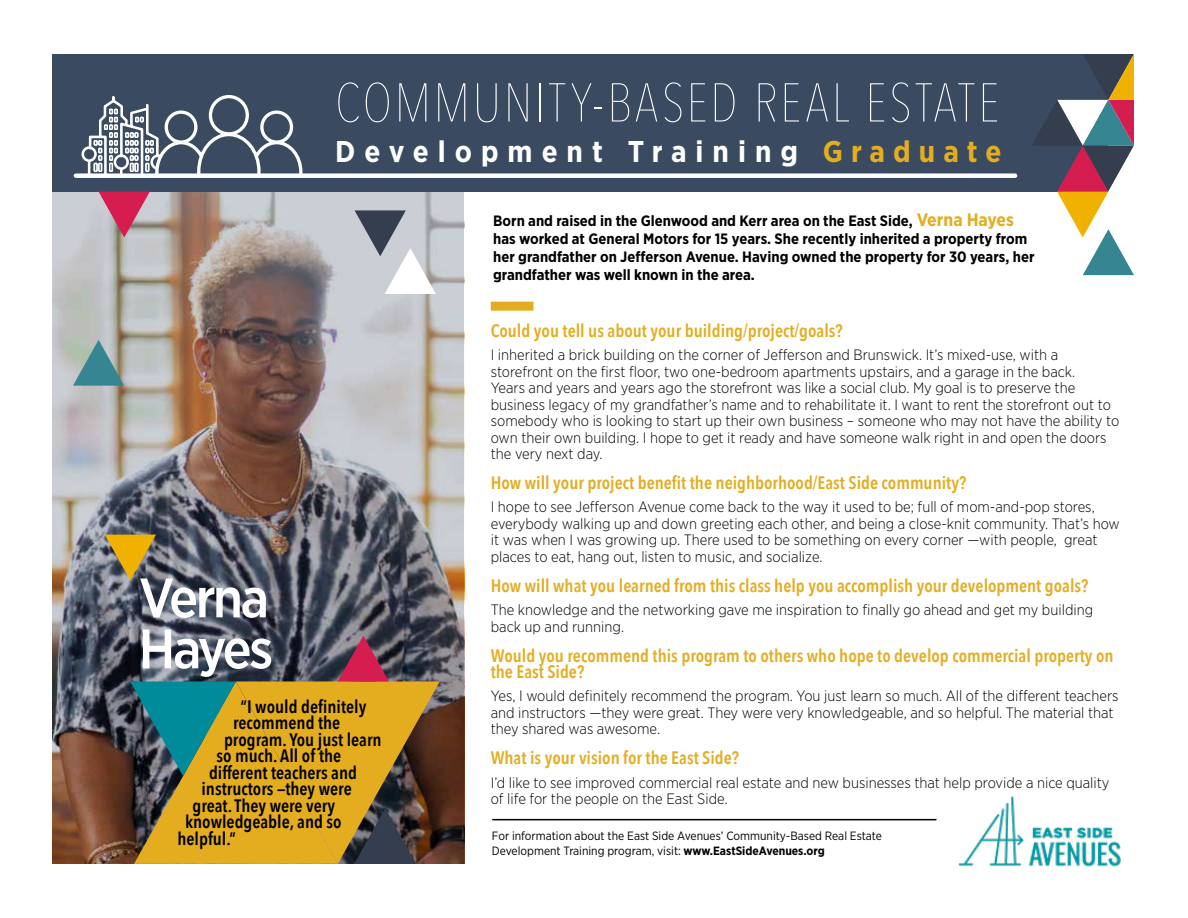
<style>
.page{position:relative;width:1188px;height:918px;background:#fff}
.page>*{position:absolute;margin:0;border:0;box-sizing:border-box;transform-origin:0 0}
.t1{font:500 55.5px/51px "Gotham Narrow";letter-spacing:-.05em;color:#fff}
.t2{font:200 54px "Avenir Next Condensed";letter-spacing:.045em;color:#fff}
.t3{font:700 30px "Gotham Narrow";letter-spacing:.3em;color:#fff}
.t4{font:600 18px/16.5px "Avenir Next Condensed";color:#e4ad20}
.t5{font:600 18px "Avenir Next Condensed";color:#000}
.t6{font:300 15px/16.5px "Gotham Narrow";color:#000}
.t7{font:700 15px/18px "Gotham Narrow";color:#000}
.t8{font:12px/15px "Gotham Narrow";color:#000}
.s1{color:#e4ad20}
.s2{font-size:18px;color:#e4ad20}
.s3{font-weight:700}
</style>
<div class="page">
<img style="left:53px;top:192px;width:411px;height:672px">
<div style="left:53px;top:54px;width:1055px;height:138px;background:#3a4a61"></div>
<hr style="left:75px;top:174px;width:238px;height:3px;background:#fff">
<svg style="left:81px;top:95px;width:222px;height:78px"></svg>
<div style="left:76px;top:173px;width:939px;height:5px;background:#fff"></div>
<svg style="left:99px;top:192px;width:51px;height:45px;background:#c76c85"></svg>
<svg style="left:130px;top:636px;width:310px;height:228px;background:#957e39"></svg>
<svg style="left:73px;top:340px;width:51px;height:46px;background:#739c9c"></svg>
<svg style="left:355px;top:210px;width:81px;height:84px"></svg>
<svg style="left:105px;top:535px;width:51px;height:45px;background:#ab8d3b"></svg>
<img style="left:958px;top:796px;width:163px;height:71px">
<hr style="left:493px;top:819px;width:443px;height:1px;background:#000">
<div style="left:491px;top:302px;width:43px;height:9px;background:#e4ad20"></div>
<svg style="left:1032px;top:54px;width:102px;height:221px"></svg>
<h2 class="t2" style="left:335px;top:70px;width:666px">COMMUNITY-BASED REAL ESTATE</h2>
<h3 class="t3" style="left:335px;top:132px;width:668px">Development Training <span class="s1">Graduate</span></h3>
<p class="t7" style="left:493px;top:212px;width:543px">Born and raised in the Glenwood and Kerr area on the East Side, <span class="s2">Verna Hayes </span>has worked at General Motors for 15 years. She recently inherited a property from her grandfather on Jefferson Avenue. Having owned the property for 30 years, her grandfather was well known in the area.</p>
<p class="t4" style="left:491px;top:322px;width:354px">Could you tell us about your building/project/goals?</p>
<p class="t6" style="left:491px;top:346px;width:630px">I inherited a brick building on the corner of Jefferson and Brunswick. It’s mixed-use, with a storefront on the first floor, two one-bedroom apartments upstairs, and a garage in the back.<br>Years and years and years ago the storefront was like a social club. My goal is to preserve the business legacy of my grandfather’s name and to rehabilitate it. I want to rent the storefront out to somebody who is looking to start up their own business – someone who may not have the ability to own their own building. I hope to get it ready and have someone walk right in and open the doors the very next day.</p>
<p class="t4" style="left:491px;top:474px;width:477px">How will your project benefit the neighborhood/East Side community?</p>
<p class="t6" style="left:491px;top:498px;width:631px">I hope to see Jefferson Avenue come back to the way it used to be; full of mom-and-pop stores, everybody walking up and down greeting each other, and being a close-knit community. That’s how it was when I was growing up. There used to be something on every corner —with people, great places to eat, hang out, listen to music, and socialize.</p>
<p class="t4" style="left:491px;top:577px;width:599px">How will what you learned from this class help you accomplish your development goals?</p>
<p class="t6" style="left:491px;top:601px;width:604px">The knowledge and the networking gave me inspiration to finally go ahead and get my building back up and running.</p>
<p class="t4" style="left:491px;top:646px;width:624px">Would you recommend this program to others who hope to develop commercial property on the East Side?</p>
<p class="t6" style="left:491px;top:687px;width:629px">Yes, I would definitely recommend the program. You just learn so much. All of the different teachers and instructors —they were great. They were very knowledgeable, and so helpful. The material that they shared was awesome.</p>
<p class="t4" style="left:491px;top:749px;width:250px">What is your vision for the East Side?</p>
<p class="t6" style="left:491px;top:774px;width:620px">I’d like to see improved commercial real estate and new businesses that help provide a nice quality of life for the people on the East Side.</p>
<h1 class="t1" style="left:139px;top:572px;width:136px">Verna<br>Hayes</h1>
<p class="t5" style="left:241px;top:691px;width:127px">“I would definitely</p>
<p class="t5" style="left:233px;top:707px;width:109px">recommend the</p>
<p class="t5" style="left:224px;top:724px;width:159px">program. You just learn</p>
<p class="t5" style="left:217px;top:740px;width:126px">so much. All of the</p>
<p class="t5" style="left:209px;top:757px;width:150px">different teachers and</p>
<p class="t5" style="left:202px;top:773px;width:152px">instructors —they were</p>
<p class="t5" style="left:193px;top:790px;width:144px">great. They were very</p>
<p class="t5" style="left:185px;top:806px;width:158px">knowledgeable, and so</p>
<p class="t5" style="left:178px;top:823px;width:60px">helpful.”</p>
<p class="t8" style="left:492px;top:828px;width:392px">For information about the East Side Avenues’ Community-Based Real Estate<br>Development Training program, visit: <span class="s3">www.EastSideAvenues.org</span></p>
</div>
